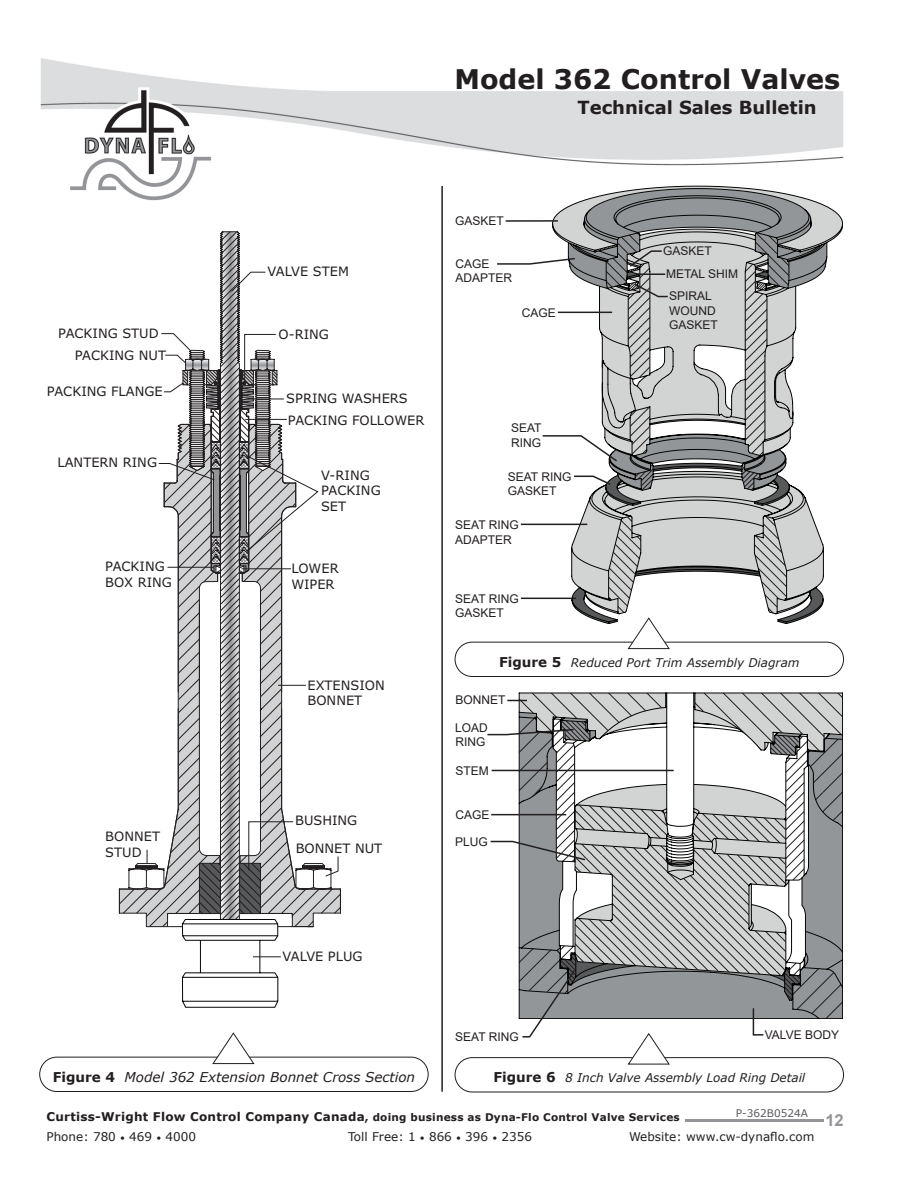
<style>
.page{position:relative;width:918px;height:1188px;background:#fff}
.page>*{position:absolute;margin:0;border:0;box-sizing:border-box;transform-origin:0 0}
.t1{font:700 27px "Verdana";color:#231f20}
.t2{font:700 18px "Verdana";color:#231f20}
.t3{font:700 16.5px "Arial";color:#939598}
.t4{font:italic 13.5px "Verdana";color:#231f20}
.t5{font:12.9px/15.6px "Verdana";color:#231f20}
.t6{font:12px/14.4px "Arial";color:#231f20}
.t7{font:italic 12px "Verdana";color:#231f20}
.t8{font:12px "Verdana";color:#231f20}
.t9{font:700 10.5px "Verdana";letter-spacing:.02em;color:#231f20}
.t10{font:10.5px "Verdana";color:#5a5a5d}
.s1{font-weight:700;font-style:normal;font-size:13.5px}
.s2{font-weight:700;font-style:normal}
.s3{font-size:12px}
.s4{font-size:9px}
</style>
<div class="page">
<hr style="left:685px;top:1120px;width:139px;height:2px;background:#939598">
<img style="left:41px;top:58px;width:803px;height:143px">
<svg style="left:119px;top:231px;width:222px;height:777px"></svg>
<svg style="left:199px;top:863px;width:22px;height:51px"></svg>
<svg style="left:240px;top:863px;width:20px;height:50px"></svg>
<hr style="left:242px;top:568px;width:49px;height:1px;background:#231f20">
<div style="left:40px;top:1057px;width:388px;height:35px;border:1px solid #231f20;border-radius:17px"></div>
<svg style="left:212px;top:1033px;width:42px;height:31px"></svg>
<div style="left:455px;top:1057px;width:389px;height:35px;border:1px solid #231f20;border-radius:17px"></div>
<div style="left:455px;top:642px;width:389px;height:35px;border:1px solid #231f20;border-radius:17px"></div>
<hr style="left:441px;top:186px;width:2px;height:906px;background:#231f20">
<svg style="left:496px;top:186px;width:347px;height:463px"></svg>
<hr style="left:521px;top:524px;width:66px;height:1px;background:#231f20">
<hr style="left:521px;top:598px;width:55px;height:1px;background:#231f20">
<svg style="left:486px;top:693px;width:357px;height:372px"></svg>
<hr style="left:492px;top:770px;width:182px;height:1px;background:#231f20">
<h1 class="t1" style="left:454px;top:60px;width:387px">Model 362 Control Valves</h1>
<p class="t5" style="left:75px;top:322px;width:93px;line-height:21.8px;text-indent:-16px">PACKING STUD<br>PACKING NUT</p>
<p class="t5" style="left:47px;top:383px;width:117px">PACKING FLANGE</p>
<p class="t5" style="left:58px;top:454px;width:101px">LANTERN RING</p>
<p class="t5" style="left:105px;top:559px;width:68px">PACKING<br>BOX RING</p>
<p class="t5" style="left:105px;top:829px;width:56px">BONNET<br>STUD</p>
<h2 class="t2" style="left:578px;top:95px;width:241px">Technical Sales Bulletin</h2>
<p class="t5" style="left:267px;top:263px;width:83px">VALVE STEM</p>
<p class="t5" style="left:279px;top:326px;width:52px">O-RING</p>
<p class="t5" style="left:286px;top:390px;width:123px">SPRING WASHERS</p>
<p class="t5" style="left:288px;top:412px;width:138px">PACKING FOLLOWER</p>
<p class="t5" style="left:321px;top:467px;width:61px">V-RING<br>PACKING<br>SET</p>
<p class="t5" style="left:291px;top:560px;width:49px">LOWER<br>WIPER</p>
<p class="t5" style="left:308px;top:677px;width:79px">EXTENSION<br>BONNET</p>
<p class="t5" style="left:295px;top:806px;width:89px;line-height:28.3px">BUSHING<br>BONNET NUT</p>
<p class="t6" style="left:455px;top:214px;width:50px">GASKET</p>
<p class="t6" style="left:455px;top:257px;width:58px">CAGE<br>ADAPTER</p>
<p class="t6" style="left:522px;top:305px;width:36px">CAGE</p>
<p class="t6" style="left:511px;top:421px;width:32px">SEAT<br>RING</p>
<p class="t6" style="left:508px;top:469px;width:65px">SEAT RING<br>GASKET</p>
<p class="t6" style="left:455px;top:518px;width:65px">SEAT RING<br>ADAPTER</p>
<p class="t6" style="left:455px;top:592px;width:65px">SEAT RING<br>GASKET</p>
<p class="t6" style="left:663px;top:240px;width:77px;line-height:23.1px">GASKET<br>METAL SHIM</p>
<p class="t6" style="left:669px;top:289px;width:50px">SPIRAL<br>WOUND<br>GASKET</p>
<p class="t7" style="left:499px;top:654px;width:302px"><span class="s1">Figure 5</span> Reduced Port Trim Assembly Diagram</p>
<p class="t6" style="left:455px;top:693px;width:52px">BONNET</p>
<p class="t6" style="left:455px;top:720px;width:34px">LOAD<br>RING</p>
<p class="t6" style="left:455px;top:763px;width:35px">STEM</p>
<p class="t6" style="left:455px;top:807px;width:36px">CAGE</p>
<p class="t6" style="left:455px;top:834px;width:34px">PLUG</p>
<p class="t5" style="left:282px;top:949px;width:82px">VALVE PLUG</p>
<p class="t6" style="left:455px;top:1030px;width:65px">SEAT RING</p>
<p class="t6" style="left:765px;top:1027px;width:76px">VALVE BODY</p>
<p class="t4" style="left:53px;top:1067px;width:364px"><span class="s2">Figure 4</span> Model 362 Extension Bonnet Cross Section</p>
<p class="t7" style="left:493px;top:1070px;width:313px"><span class="s1">Figure 6</span> 8 Inch Valve Assembly Load Ring Detail</p>
<p class="t10" style="left:736px;top:1106px;width:74px">P-362B0524A</p>
<p class="t9" style="left:46px;top:1110px;width:635px"><span class="s3">Curtiss-Wright Flow Control Company Canada</span>, doing business as Dyna-Flo Control Valve Services</p>
<p class="t8" style="left:46px;top:1129px;width:151px">Phone: 780 <span class="s4">•</span> 469 <span class="s4">•</span> 4000</p>
<p class="t8" style="left:348px;top:1129px;width:185px">Toll Free: 1 <span class="s4">•</span> 866 <span class="s4">•</span> 396 <span class="s4">•</span> 2356</p>
<p class="t8" style="left:629px;top:1129px;width:187px">Website: www.cw-dynaflo.com</p>
<p class="t3" style="left:825px;top:1108px;width:20px">12</p>
</div>
